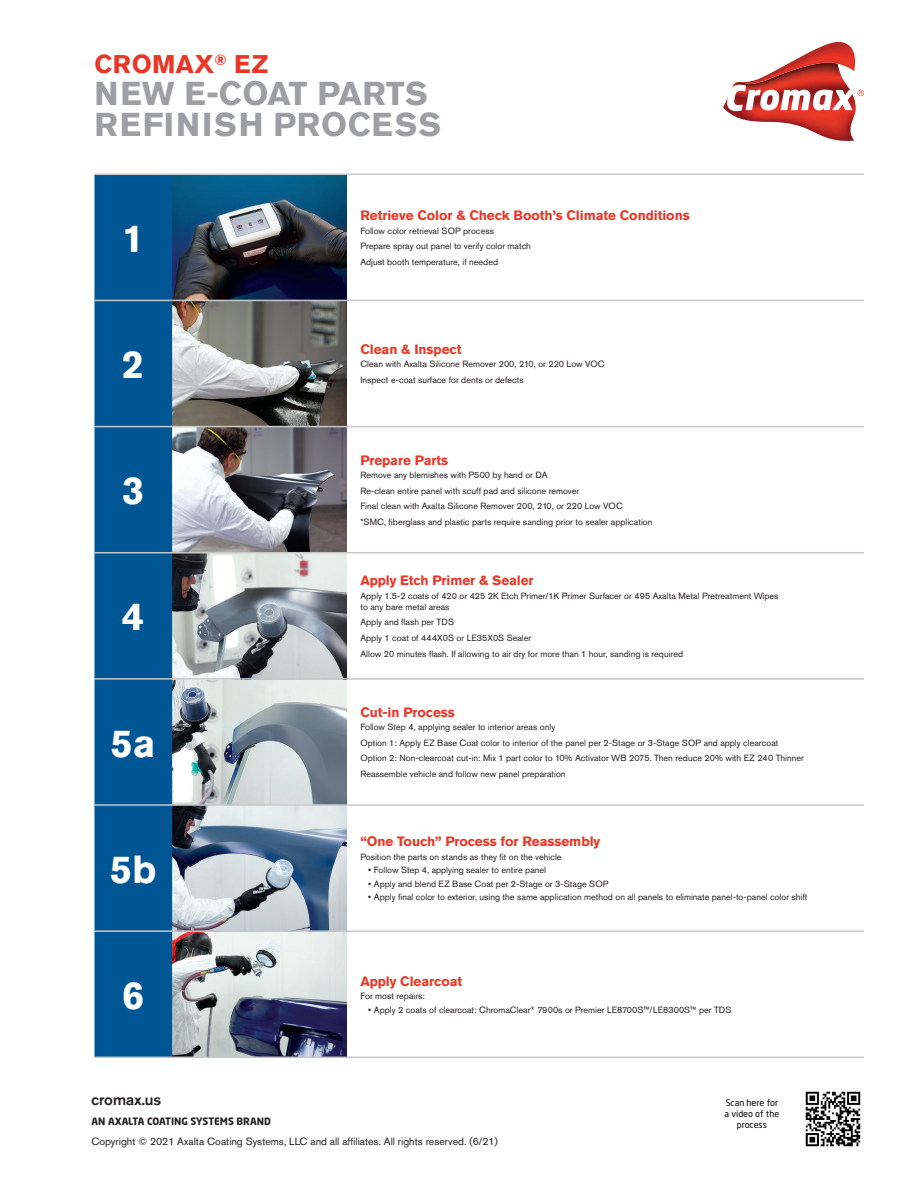
<style>
.page{position:relative;width:918px;height:1188px;background:#fff}
.page>*{position:absolute;margin:0;border:0;box-sizing:border-box;transform-origin:0 0}
.t1{font:700 39px "Akzidenz Grotesk Std";color:#fff}
.t2{font:700 33px/31.5px "Akzidenz Grotesk Std";letter-spacing:.015em;color:#9d9fa2}
.t3{font:700 25.5px "Akzidenz Grotesk Std";letter-spacing:.015em;color:#ea3626}
.t4{font:500 15px "Akzidenz Grotesk Std";color:#231f20}
.t5{font:700 13.5px "Akzidenz Grotesk Std";letter-spacing:-.005em;color:#ea3626}
.t6{font:10.5px "Akzidenz Grotesk Std";color:#231f20}
.t7{font:700 10.05px "Neo Sans";color:#231f20}
.t8{font:9px/15.6px "Akzidenz Grotesk Std";color:#231f20}
.t9{font:9px/10.8px "Neo Sans Pro";color:#000;text-align:center}
</style>
<div class="page">
<svg style="left:723px;top:42px;width:141px;height:99px"></svg>
<img style="left:172px;top:932px;width:175px;height:125px">
<img style="left:172px;top:175px;width:175px;height:125px">
<svg style="left:172px;top:427px;width:175px;height:125px;background:#85858c"></svg>
<svg style="left:172px;top:680px;width:175px;height:124px;background:#a7b1b6"></svg>
<svg style="left:172px;top:301px;width:175px;height:125px;background:#7f7e7a"></svg>
<svg style="left:172px;top:553px;width:175px;height:125px;background:#a2a8ab"></svg>
<svg style="left:172px;top:806px;width:175px;height:124px;background:#94a3b2"></svg>
<div style="left:94px;top:175px;width:78px;height:882px;background:#005595"></div>
<hr style="left:94px;top:552px;width:78px;height:1px;background:#c7c8ca">
<hr style="left:172px;top:552px;width:175px;height:1px;background:#c7c8ca">
<hr style="left:347px;top:552px;width:517px;height:1px;background:#c7c8ca">
<hr style="left:94px;top:678px;width:78px;height:2px;background:#c7c8ca">
<hr style="left:172px;top:678px;width:175px;height:2px;background:#c7c8ca">
<hr style="left:347px;top:678px;width:517px;height:2px;background:#c7c8ca">
<hr style="left:94px;top:804px;width:78px;height:2px;background:#c7c8ca">
<hr style="left:172px;top:804px;width:175px;height:2px;background:#c7c8ca">
<hr style="left:347px;top:804px;width:517px;height:2px;background:#c7c8ca">
<hr style="left:94px;top:930px;width:78px;height:2px;background:#c7c8ca">
<hr style="left:172px;top:930px;width:175px;height:2px;background:#c7c8ca">
<hr style="left:347px;top:930px;width:517px;height:2px;background:#c7c8ca">
<hr style="left:94px;top:1057px;width:78px;height:1px;background:#c7c8ca">
<hr style="left:172px;top:1057px;width:175px;height:1px;background:#c7c8ca">
<hr style="left:347px;top:1057px;width:517px;height:1px;background:#c7c8ca">
<hr style="left:94px;top:426px;width:78px;height:1px;background:#c7c8ca">
<hr style="left:172px;top:426px;width:175px;height:1px;background:#c7c8ca">
<hr style="left:347px;top:426px;width:517px;height:1px;background:#c7c8ca">
<hr style="left:94px;top:174px;width:78px;height:1px;background:#c7c8ca">
<hr style="left:172px;top:174px;width:175px;height:1px;background:#c7c8ca">
<hr style="left:347px;top:174px;width:517px;height:1px;background:#c7c8ca">
<hr style="left:94px;top:300px;width:78px;height:1px;background:#c7c8ca">
<hr style="left:172px;top:300px;width:175px;height:1px;background:#c7c8ca">
<hr style="left:347px;top:300px;width:517px;height:1px;background:#c7c8ca">
<img style="left:805px;top:1091px;width:56px;height:56px">
<h3 class="t3" style="left:94px;top:49px;width:175px">CROMAX<sup>®</sup> EZ</h3>
<h2 class="t2" style="left:94px;top:77px;width:348px">NEW E-COAT PARTS<br>REFINISH PROCESS</h2>
<h1 class="t1" style="left:122px;top:216px;width:23px">1</h1>
<h1 class="t1" style="left:122px;top:342px;width:23px">2</h1>
<h1 class="t1" style="left:122px;top:468px;width:23px">3</h1>
<h1 class="t1" style="left:122px;top:594px;width:23px">4</h1>
<h1 class="t1" style="left:111px;top:720px;width:46px">5a</h1>
<h1 class="t1" style="left:110px;top:847px;width:48px">5b</h1>
<h3 class="t5" style="left:360px;top:208px;width:331px">Retrieve Color &amp; Check Booth’s Climate Conditions</h3>
<p class="t8" style="left:360px;top:223px;width:172px">Follow color retrieval SOP process<br>Prepare spray out panel to verify color match<br>Adjust booth temperature, if needed</p>
<h3 class="t5" style="left:360px;top:342px;width:103px">Clean &amp; Inspect</h3>
<p class="t8" style="left:360px;top:356px;width:246px">Clean with Axalta Silicone Remover 200, 210, or 220 Low VOC<br>Inspect e-coat surface for dents or defects</p>
<h3 class="t5" style="left:360px;top:452px;width:89px">Prepare Parts</h3>
<p class="t8" style="left:360px;top:467px;width:294px">Remove any blemishes with P500 by hand or DA<br>Re-clean entire panel with scuff pad and silicone remover<br>Final clean with Axalta Silicone Remover 200, 210, or 220 Low VOC<br>*SMC, fiberglass and plastic parts require sanding prior to sealer application</p>
<h3 class="t5" style="left:360px;top:573px;width:175px">Apply Etch Primer &amp; Sealer</h3>
<p class="t8" style="left:360px;top:590px;width:420px;line-height:11.2px">Apply 1.5-2 coats of 420 or 425 2K Etch Primer/1K Primer Surfacer or 495 Axalta Metal Pretreatment Wipes to any bare metal areas</p>
<p class="t8" style="left:360px;top:614px;width:324px">Apply and flash per TDS<br>Apply 1 coat of 444X0S or LE35X0S Sealer<br>Allow 20 minutes flash. If allowing to air dry for more than 1 hour, sanding is required</p>
<h3 class="t5" style="left:360px;top:704px;width:96px">Cut-in Process</h3>
<p class="t8" style="left:360px;top:719px;width:445px">Follow Step 4, applying sealer to interior areas only<br>Option 1: Apply EZ Base Coat color to interior of the panel per 2-Stage or 3-Stage SOP and apply clearcoat Option 2: Non-clearcoat cut-in: Mix 1 part color to 10% Activator WB 2075. Then reduce 20% with EZ 240 Thinner Reassemble vehicle and follow new panel preparation</p>
<h3 class="t5" style="left:360px;top:834px;width:241px">“One Touch” Process for Reassembly</h3>
<p class="t8" style="left:360px;top:849px;width:203px">Position the parts on stands as they fit on the vehicle</p>
<p class="t8" style="left:368px;top:862px;width:180px">• Follow Step 4, applying sealer to entire panel</p>
<p class="t8" style="left:368px;top:876px;width:242px">• Apply and blend EZ Base Coat per 2-Stage or 3-Stage SOP</p>
<p class="t8" style="left:368px;top:889px;width:441px">• Apply final color to exterior, using the same application method on all panels to eliminate panel-to-panel color shift</p>
<h1 class="t1" style="left:122px;top:973px;width:23px">6</h1>
<h3 class="t5" style="left:360px;top:973px;width:103px">Apply Clearcoat</h3>
<p class="t8" style="left:360px;top:988px;width:66px">For most repairs:</p>
<p class="t8" style="left:368px;top:1002px;width:365px">• Apply 2 coats of clearcoat: ChromaClear<sup>®</sup> 7900s or Premier LE8700S™/LE8300S™ per TDS</p>
<h3 class="t4" style="left:92px;top:1090px;width:71px">cromax.us</h3>
<p class="t7" style="left:92px;top:1115px;width:181px">AN AXALTA COATING SYSTEMS BRAND</p>
<p class="t6" style="left:91px;top:1135px;width:408px">Copyright © 2021 Axalta Coating Systems, LLC and all affiliates. All rights reserved. (6/21)</p>
<p class="t9" style="left:725px;top:1097px;width:56px">Scan here for a video of the process</p>
</div>
